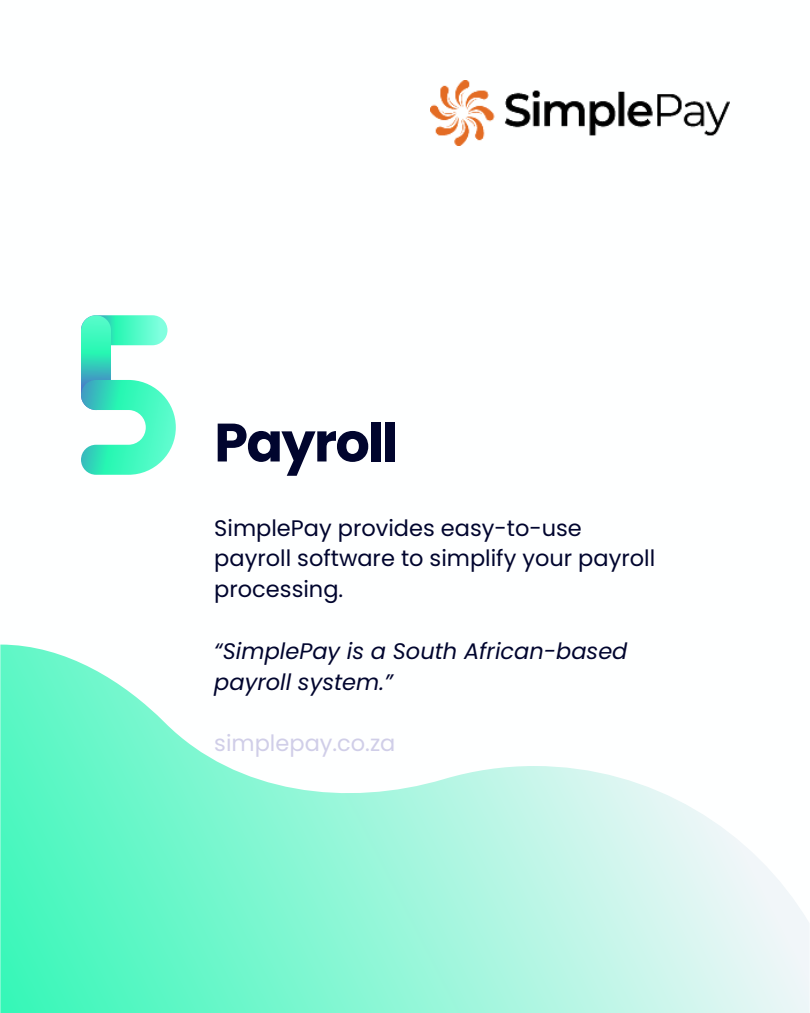
<style>
.page{position:relative;width:810px;height:1013px;background:#fff}
.page>*{position:absolute;margin:0;border:0;box-sizing:border-box;transform-origin:0 0}
.t1{font:700 53.9px "Poppins";letter-spacing:-.03em;color:#01052e}
.t2{font:22.5px/30.8px "Poppins";color:#01052e}
.t3{font:italic 22.5px/30.8px "Poppins";color:#01052e}
.t4{font:22.5px "Poppins";color:#d0cee8}
</style>
<div class="page">
<svg style="left:81px;top:315px;width:86px;height:30px"></svg>
<svg style="left:81px;top:315px;width:30px;height:95px"></svg>
<svg style="left:81px;top:380px;width:94px;height:95px"></svg>
<svg style="left:0;top:644px;width:809px;height:368px"></svg>
<img style="left:430px;top:81px;width:299px;height:64px">
<p class="t1" style="left:214px;top:405px;width:185px">Payroll</p>
<p class="t2" style="left:214px;top:512px;width:442px">SimplePay provides easy-to-use payroll software to simplify your payroll processing.</p>
<p class="t3" style="left:214px;top:635px;width:414px">“SimplePay is a South African-based payroll system.”</p>
<p class="t4" style="left:214px;top:727px;width:183px">simplepay.co.za</p>
</div>
